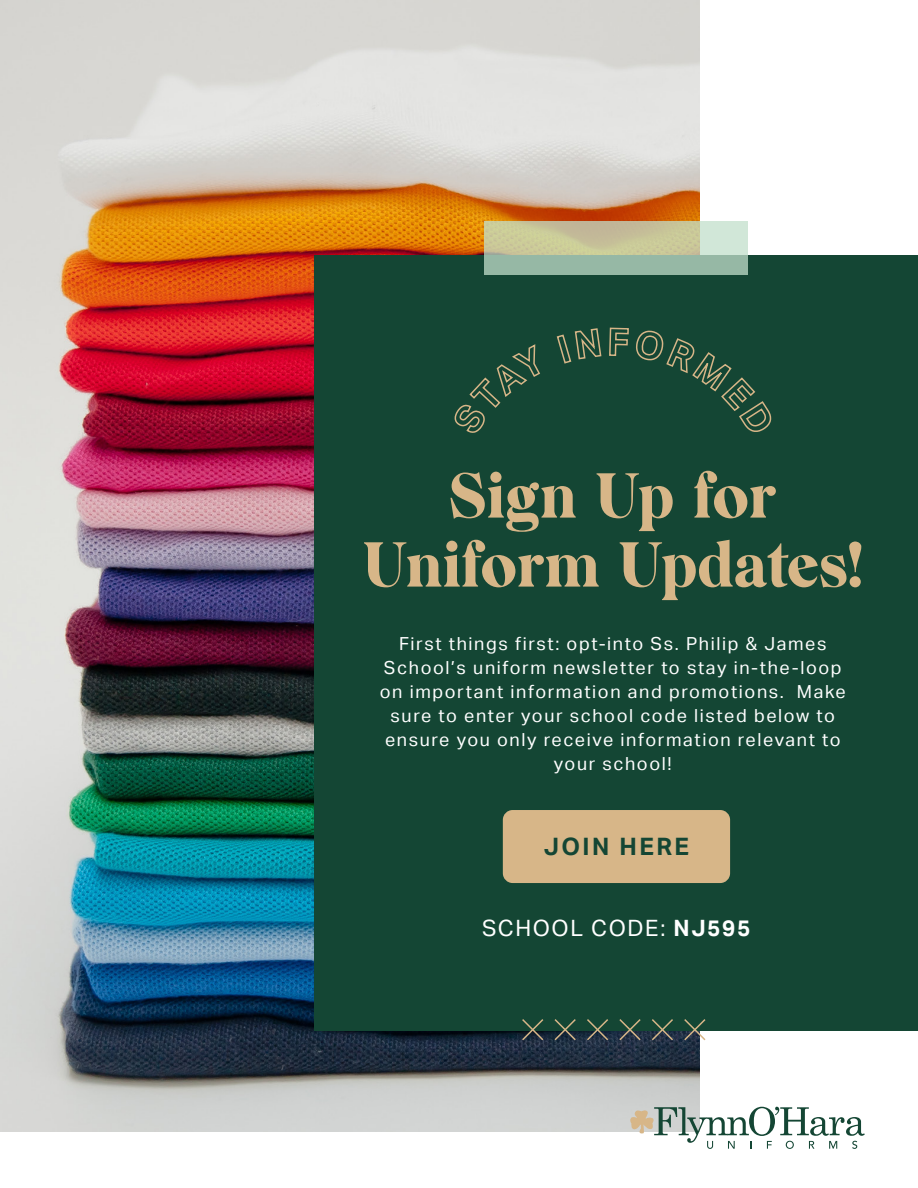
<style>
.page{position:relative;width:918px;height:1188px;background:#fff}
.page>*{position:absolute;margin:0;border:0;box-sizing:border-box;transform-origin:0 0}
.t1{font:900 61.5px/69px "Wulkan Display";color:#d7b688;text-align:center}
.t2{font:700 24px "Aktiv Grotesk";letter-spacing:.1em;color:#144634}
.t3{font:22.5px "Aktiv Grotesk";letter-spacing:.07em;color:#fff}
.t4{font:18px/24px "Aktiv Grotesk";letter-spacing:.09em;color:#fff;text-align:center}
.s1{font-weight:700}
</style>
<div class="page">
<img style="left:0;top:0;width:699px;height:1131px">
<div style="left:314px;top:255px;width:604px;height:776px;background:#144634"></div>
<svg style="left:521px;top:1019px;width:24px;height:23px"></svg>
<svg style="left:553px;top:1019px;width:24px;height:23px"></svg>
<svg style="left:585px;top:1019px;width:25px;height:23px"></svg>
<svg style="left:618px;top:1019px;width:24px;height:23px"></svg>
<svg style="left:650px;top:1019px;width:25px;height:23px"></svg>
<svg style="left:683px;top:1019px;width:23px;height:23px"></svg>
<svg style="left:485px;top:222px;width:263px;height:53px;background:#b6c3a4"></svg>
<svg style="left:630px;top:1107px;width:235px;height:42px"></svg>
<div style="left:503px;top:810px;width:227px;height:73px;background:#d7b688;border-radius:10px"></div>
<p class="t1" style="left:363px;top:463px;width:501px">Sign Up for<br>Uniform Updates!</p>
<p class="t4" style="left:380px;top:632px;width:468px">First things first: opt-into Ss. Philip &amp; James School’s uniform newsletter to stay in-the-loop on important information and promotions. Make sure to enter your school code listed below to ensure you only receive information relevant to your school!</p>
<p class="t2" style="left:544px;top:833px;width:147px">JOIN HERE</p>
<p class="t3" style="left:482px;top:915px;width:270px">SCHOOL CODE: <span class="s1">NJ595</span></p>
</div>
